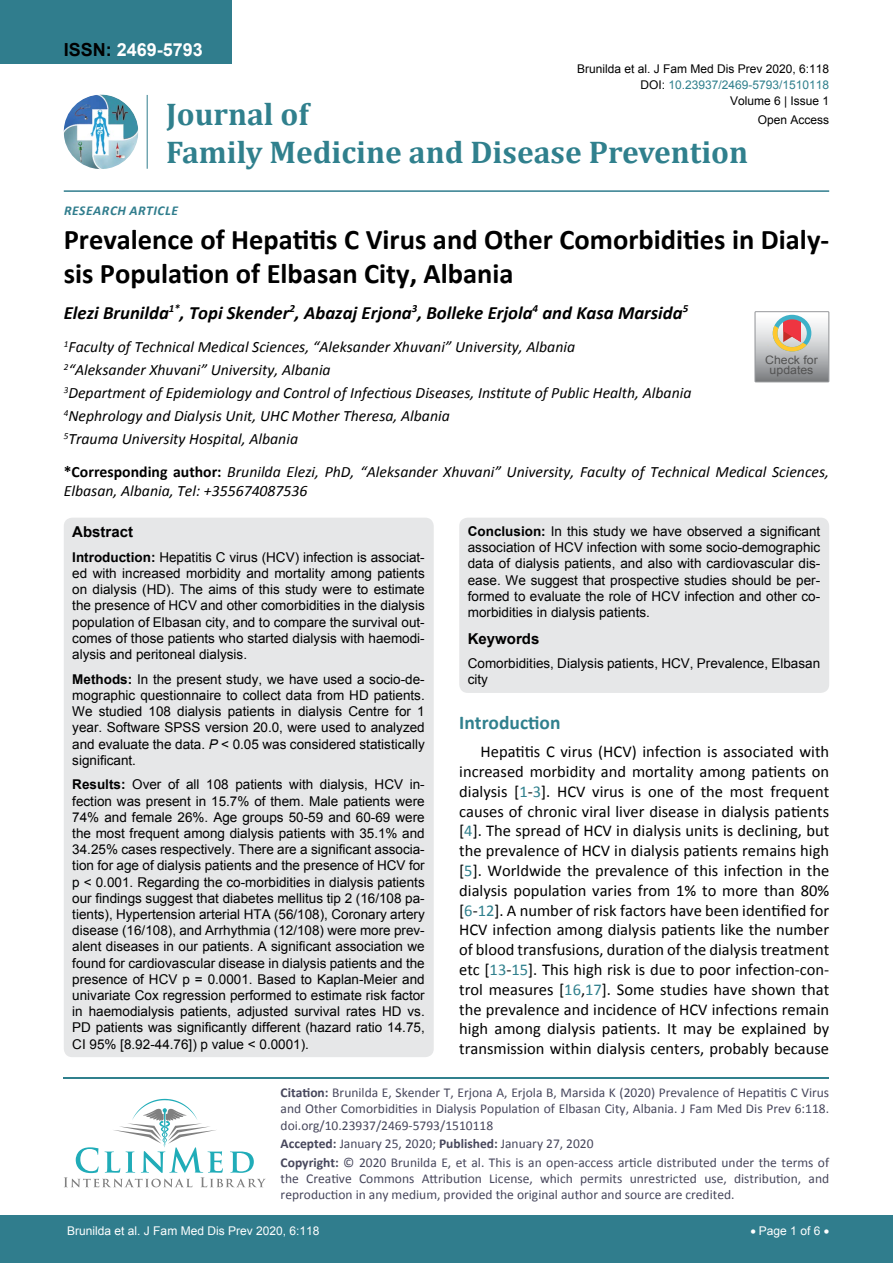
<style>
.page{position:relative;width:893px;height:1263px;background:#fff}
.page>*{position:absolute;margin:0;border:0;box-sizing:border-box;transform-origin:0 0}
.t1{font:700 31.5px/37.8px "Cambria";color:#30808d}
.t2{font:700 28.5px/34.5px "Calibri";color:#000}
.t3{font:700 19.5px "Calibri";color:#30808d}
.t4{font:italic 700 18.75px "Calibri";color:#000}
.t5{font:700 18px "Arial";color:#fff}
.t6{font:16.5px/19.8px "Calibri";color:#000;text-align:justify}
.t7{font:italic 15.75px/23.1px "Calibri";color:#000}
.t8{font:700 15px "Arial";color:#000}
.t9{font:13.5px/16.2px "Arial";color:#000;text-align:justify}
.t10{font:13.5px/16.2px "Calibri";color:#47475c}
.t11{font:italic 700 13.5px "Calibri";letter-spacing:.04em;color:#307d8d}
.t12{font:12px "Arial";color:#000}
.t13{font:12px "Arial";color:#fff}
.t14{font:12px "Arial";color:#30808d}
.t15{font:11.7px/10.1px "Arial";color:#535353;text-align:center;scale:1.06 1}
.s1{color:#000}
.s2{font-weight:700;font-style:normal}
.s3{font-weight:700}
.s4{font-style:italic}
.s5{color:#30808d}
</style>
<div class="page">
<div style="left:0;top:0;width:231px;height:64px;background:#307d8d"></div>
<img style="left:64px;top:95px;width:74px;height:74px;border-radius:37px">
<hr style="left:147px;top:95px;width:1px;height:74px;background:#307d8d">
<hr style="left:64px;top:190px;width:765px;height:2px;background:#307d8d">
<div style="left:0;top:1216px;width:893px;height:47px;background:#307d8d"></div>
<hr style="left:64px;top:1077px;width:765px;height:1px;background:#30808d">
<svg style="left:64px;top:1099px;width:202px;height:88px"></svg>
<div style="left:64px;top:518px;width:370px;height:539px;background:#e6e7e8;border-radius:9px"></div>
<div style="left:459px;top:518px;width:370px;height:175px;background:#e6e7e8;border-radius:9px"></div>
<svg style="left:755px;top:312px;width:74px;height:70px;background:#bdb6b3"></svg>
<h3 class="t5" style="left:64px;top:38px;width:141px"><span class="s1">ISSN:</span> 2469-5793</h3>
<p class="t12" style="left:577px;top:60px;width:254px">Brunilda et al. J Fam Med Dis Prev 2020, 6:118</p>
<p class="t12" style="left:730px;top:93px;width:101px">Volume 6 | Issue 1</p>
<p class="t14" style="left:640px;top:77px;width:190px"><span class="s1">DOI:</span> 10.23937/2469-5793/1510118</p>
<h1 class="t1" style="left:166px;top:94px;width:584px">Journal of<br>Family Medicine and Disease Prevention</h1>
<p class="t12" style="left:758px;top:112px;width:73px">Open Access</p>
<p class="t11" style="left:64px;top:202px;width:17px">Resear</p>
<p class="t11" style="left:110px;top:202px;width:69px">ch Article</p>
<h2 class="t2" style="left:64px;top:222px;width:767px">Prevalence of Hepatitis C Virus and Other Comorbidities in Dialy&shy;sis Population of Elbasan City, Albania</h2>
<h3 class="t4" style="left:64px;top:301px;width:626px">Elezi Brunilda<sup>1*</sup>, Topi Skender<sup>2</sup>, Abazaj Erjona<sup>3</sup>, Bolleke Erjola<sup>4</sup> and Kasa Marsida<sup>5</sup></h3>
<p class="t7" style="left:64px;top:334px;width:629px"><sup>1</sup>Faculty of Technical Medical Sciences, “Aleksander Xhuvani” University, Albania<br><sup>2</sup>“Aleksander Xhuvani” University, Albania<br><sup>3</sup>Department of Epidemiology and Control of Infectious Diseases, Institute of Public Health, Albania <sup>4</sup>Nephrology and Dialysis Unit, UHC Mother Theresa, Albania<br><sup>5</sup>Trauma University Hospital, Albania</p>
<p class="t7" style="left:64px;top:462px;width:767px;line-height:18.9px"><span class="s2">*Corresponding author:</span> Brunilda Elezi, PhD, “Aleksander Xhuvani” University, Faculty of Technical Medical Sciences,<br>Elbasan, Albania, Tel: +355674087536</p>
<p class="t8" style="left:72px;top:522px;width:62px">Abstract</p>
<p class="t9" style="left:72px;top:549px;width:354px"><span class="s3">Introduction:</span> Hepatitis C virus (HCV) infection is associat&shy;ed with increased morbidity and mortality among patients on dialysis (HD). The aims of this study were to estimate the presence of HCV and other comorbidities in the dialysis population of Elbasan city, and to compare the survival out&shy;comes of those patients who started dialysis with haemodi&shy;alysis and peritoneal dialysis.</p>
<p class="t9" style="left:72px;top:671px;width:354px"><span class="s3">Methods:</span> In the present study, we have used a socio-de&shy;mographic questionnaire to collect data from HD patients.<br>We studied 108 dialysis patients in dialysis Centre for 1 year. Software SPSS version 20.0, were used to analyzed and evaluate the data. <span class="s4">P</span> &lt; 0.05 was considered statistically significant.</p>
<p class="t9" style="left:72px;top:777px;width:354px"><span class="s3">Results:</span> Over of all 108 patients with dialysis, HCV in&shy;fection was present in 15.7% of them. Male patients were 74% and female 26%. Age groups 50-59 and 60-69 were the most frequent among dialysis patients with 35.1% and 34.25% cases respectively. There are a significant associa&shy;tion for age of dialysis patients and the presence of HCV for p &lt; 0.001. Regarding the co-morbidities in dialysis patients our findings suggest that diabetes mellitus tip 2 (16/108 pa&shy;tients), Hypertension arterial HTA (56/108), Coronary artery disease (16/108), and Arrhythmia (12/108) were more prev&shy;alent diseases in our patients. A significant association we found for cardiovascular disease in dialysis patients and the presence of HCV p = 0.0001. Based to Kaplan-Meier and univariate Cox regression performed to estimate risk factor in haemodialysis patients, adjusted survival rates HD vs.<br>PD patients was significantly different (hazard ratio 14.75, CI 95% [8.92-44.76]) p value &lt; 0.0001).</p>
<p class="t15" style="left:765px;top:355px;width:51px">Check for updates</p>
<p class="t9" style="left:468px;top:523px;width:354px"><span class="s3">Conclusion:</span> In this study we have observed a significant association of HCV infection with some socio-demographic data of dialysis patients, and also with cardiovascular dis&shy;ease. We suggest that prospective studies should be per&shy;formed to evaluate the role of HCV infection and other co&shy;morbidities in dialysis patients.</p>
<p class="t8" style="left:468px;top:628px;width:73px">Keywords</p>
<p class="t9" style="left:468px;top:655px;width:354px">Comorbidities, Dialysis patients, HCV, Prevalence, Elbasan city</p>
<h3 class="t3" style="left:459px;top:710px;width:103px">Introduction</h3>
<p class="t6" style="left:459px;top:742px;width:371px;text-indent:21px">Hepatitis C virus (HCV) infection is associated with increased morbidity and mortality among patients on dialysis [<span class="s5">1</span>-<span class="s5">3</span>]. HCV virus is one of the most frequent causes of chronic viral liver disease in dialysis patients [<span class="s5">4</span>]. The spread of HCV in dialysis units is declining, but the prevalence of HCV in dialysis patients remains high [<span class="s5">5</span>]. Worldwide the prevalence of this infection in the dialysis population varies from 1% to more than 80% [<span class="s5">6</span>-<span class="s5">12</span>]. A number of risk factors have been identified for HCV infection among dialysis patients like the number of blood transfusions, duration of the dialysis treatment etc [<span class="s5">13</span>-<span class="s5">15</span>]. This high risk is due to poor infection-con&shy;trol measures [<span class="s5">16</span>,<span class="s5">17</span>]. Some studies have shown that the prevalence and incidence of HCV infections remain high among dialysis patients. It may be explained by transmission within dialysis centers, probably because</p>
<p class="t10" style="left:281px;top:1084px;width:550px;text-align:justify"><span class="s3">Citation:</span> Brunilda E, Skender T, Erjona A, Erjola B, Marsida K (2020) Prevalence of Hepatitis C Virus and Other Comorbidities in Dialysis Population of Elbasan City, Albania. J Fam Med Dis Prev 6:118. doi.org/10.23937/2469-5793/1510118</p>
<p class="t10" style="left:281px;top:1134px;width:550px;line-height:18.6px"><span class="s3">Accepted:</span> January 25, 2020; <span class="s3">Published:</span> January 27, 2020<br><span class="s3">Copyright:</span> © 2020 Brunilda E, et al. This is an open-access article distributed under the terms of</p>
<p class="t10" style="left:281px;top:1170px;width:550px">the Creative Commons Attribution License, which permits unrestricted use, distribution, and reproduction in any medium, provided the original author and source are credited.</p>
<p class="t13" style="left:67px;top:1222px;width:254px">Brunilda et al. J Fam Med Dis Prev 2020, 6:118</p>
<p class="t13" style="left:750px;top:1222px;width:80px">• Page 1 of 6 •</p>
</div>
